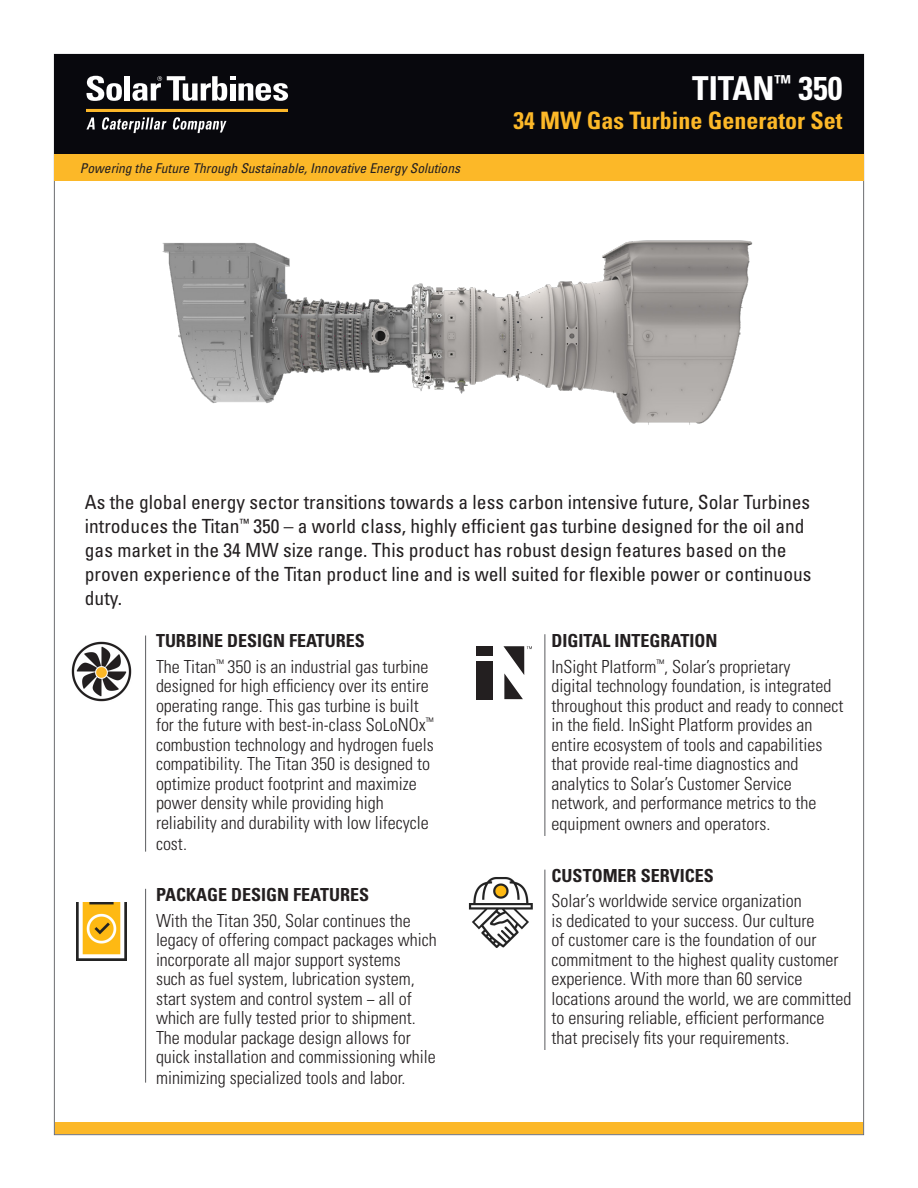
<style>
.page{position:relative;width:918px;height:1188px;background:#fff}
.page>*{position:absolute;margin:0;border:0;box-sizing:border-box;transform-origin:0 0}
.t1{font:700 condensed 33px "Univers LT Std";color:#fff}
.t2{font:700 condensed 24px "Univers LT Std";color:#fcb828}
.t3{font:condensed 19.5px/24px "Univers LT Std";color:#231f20}
.t4{font:300 condensed 18px/19.6px "Univers LT Std";color:#231f20}
.t5{font:700 condensed 18px "Univers LT Std";color:#231f20}
.t6{font:italic condensed 13.5px "Univers LT Std";color:#231f20}
.s1{font-weight:700}
</style>
<div class="page">
<div style="left:55px;top:1122px;width:807px;height:12px;background:#fcb828"></div>
<div style="left:54px;top:54px;width:810px;height:101px;background:#08080d"></div>
<div style="left:54px;top:155px;width:810px;height:26px;background:#fcb828"></div>
<svg style="left:86px;top:117px;width:9px;height:12px"></svg>
<svg style="left:172px;top:117px;width:54px;height:16px"></svg>
<svg style="left:102px;top:117px;width:64px;height:16px"></svg>
<hr style="left:86px;top:109px;width:202px;height:2px;background:#fcb729">
<svg style="left:86px;top:76px;width:202px;height:25px"></svg>
<img style="left:162px;top:240px;width:591px;height:185px">
<img style="left:76px;top:902px;width:51px;height:59px">
<img style="left:71px;top:641px;width:61px;height:61px">
<div style="left:476px;top:646px;width:16px;height:10px;background:#231f20"></div>
<div style="left:476px;top:661px;width:16px;height:38px;background:#231f20"></div>
<svg style="left:503px;top:646px;width:29px;height:53px"></svg>
<img style="left:468px;top:877px;width:65px;height:71px">
<hr style="left:145px;top:636px;width:1px;height:216px;background:#6c6d70">
<hr style="left:544px;top:634px;width:1px;height:202px;background:#6c6d70">
<hr style="left:145px;top:889px;width:1px;height:194px;background:#6c6d70">
<hr style="left:544px;top:870px;width:1px;height:180px;background:#6c6d70">
<p class="t6" style="left:80px;top:159px;width:382px">Powering the Future Through Sustainable, Innovative Energy Solutions</p>
<h1 class="t1" style="left:692px;top:68px;width:152px">TITAN<sup>™</sup> 350</h1>
<h2 class="t2" style="left:514px;top:106px;width:330px">34 MW Gas Turbine Generator Set</h2>
<p class="t3" style="left:85px;top:490px;width:728px">As the global energy sector transitions towards a less carbon intensive future, Solar Turbines introduces the Titan<sup>™</sup> 350 – a world class, highly efficient gas turbine designed for the oil and gas market in the 34 MW size range. This product has robust design features based on the proven experience of the Titan product line and is well suited for flexible power or continuous duty.</p>
<p class="t4" style="left:552px;top:628px;width:240px;line-height:25.5px"><span class="s1">DIGITAL INTEGRATION<br></span>InSight Platform<sup>™</sup>, Solar’s proprietary</p>
<p class="t4" style="left:552px;top:676px;width:293px">digital technology foundation, is integrated throughout this product and ready to connect in the field. InSight Platform provides an entire ecosystem of tools and capabilities that provide real-time diagnostics and analytics to Solar’s Customer Service network, and performance metrics to the equipment owners and operators.</p>
<p class="t5" style="left:552px;top:864px;width:164px">CUSTOMER SERVICES</p>
<p class="t4" style="left:552px;top:891px;width:301px">Solar’s worldwide service organization<br>is dedicated to your success. Our culture<br>of customer care is the foundation of our commitment to the highest quality customer experience. With more than 60 service locations around the world, we are committed to ensuring reliable, efficient performance that precisely fits your requirements.</p>
<p class="t4" style="left:156px;top:628px;width:274px;line-height:25.5px"><span class="s1">TURBINE DESIGN FEATURES<br></span>The Titan<sup>™</sup> 350 is an industrial gas turbine</p>
<p class="t4" style="left:156px;top:676px;width:279px">designed for high efficiency over its entire operating range. This gas turbine is built for the future with best-in-class SoLoNOx<sup>™ </sup>combustion technology and hydrogen fuels compatibility. The Titan 350 is designed to optimize product footprint and maximize power density while providing high reliability and durability with low lifecycle cost.</p>
<p class="t5" style="left:156px;top:884px;width:215px">PACKAGE DESIGN FEATURES</p>
<p class="t4" style="left:156px;top:911px;width:282px">With the Titan 350, Solar continues the legacy of offering compact packages which incorporate all major support systems<br>such as fuel system, lubrication system, start system and control system − all of which are fully tested prior to shipment.<br>The modular package design allows for quick installation and commissioning while minimizing specialized tools and labor.</p>
</div>
